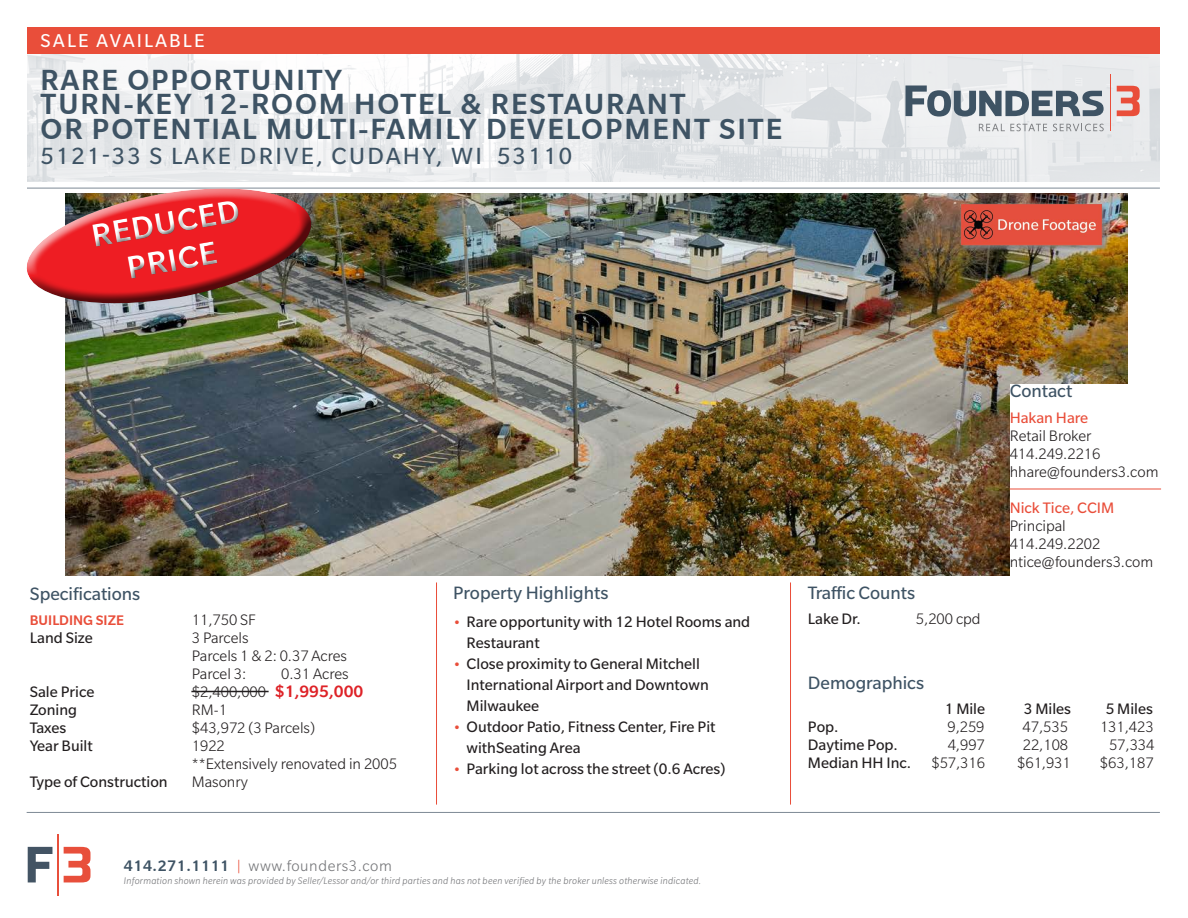
<style>
.page{position:relative;width:1188px;height:918px;background:#fff}
.page>*{position:absolute;margin:0;border:0;box-sizing:border-box;transform-origin:0 0}
.t1{font:500 34.5px/37.5px "Slate Pro";color:#fff;text-align:center}
.t2{font:500 31.5px "Slate Pro";letter-spacing:.06em;color:#3e5364}
.t3{font:25.5px "Slate Pro";letter-spacing:.09em;color:#3e5364}
.t4{font:20.25px "Slate Pro";letter-spacing:.11em;color:#fff}
.t5{font:19.5px "Slate Pro";color:#3e5364}
.t6{font:16.5px/21px "Slate Pro";color:#231f20}
.t7{font:300 16.5px "Slate Pro";color:#231f20}
.t8{font:300 16.5px "Slate Pro";letter-spacing:.035em;color:#757679}
.t9{font:16.5px "Slate Pro";color:#e94e3a}
.t10{font:500 15px "Slate Pro";color:#e94e3a}
.t11{font:italic 300 10.5px "Slate Pro";letter-spacing:.02em;color:#757679}
.s1{font-weight:500;font-size:18px;color:#de2227}
.s2{font-size:15px;color:#e94e3a}
.s3{font-weight:500;color:#3e5364}
.s4{color:#e94e3a}
.s5{font-weight:300}
</style>
<div class="page">
<img style="left:27px;top:54px;width:1133px;height:128px">
<hr style="left:1110px;top:75px;width:1px;height:56px;background:#e94e3a">
<svg style="left:905px;top:86px;width:199px;height:31px"></svg>
<svg style="left:1117px;top:86px;width:23px;height:30px"></svg>
<svg style="left:979px;top:124px;width:68px;height:7px"></svg>
<svg style="left:1053px;top:124px;width:51px;height:7px"></svg>
<hr style="left:27px;top:188px;width:1133px;height:1px;background:#7d8995">
<div style="left:27px;top:27px;width:1133px;height:27px;background:#e94e3a"></div>
<hr style="left:58px;top:834px;width:1px;height:61px;background:#e84f3b">
<svg style="left:28px;top:847px;width:24px;height:35px"></svg>
<svg style="left:64px;top:847px;width:26px;height:35px"></svg>
<hr style="left:27px;top:812px;width:1133px;height:1px;background:#7d8995">
<hr style="left:790px;top:582px;width:1px;height:223px;background:#e94e3a">
<hr style="left:436px;top:582px;width:1px;height:223px;background:#e94e3a">
<img style="left:66px;top:193px;width:1062px;height:382px">
<div style="left:1010px;top:384px;width:151px;height:103px;background:#fff"></div>
<div style="left:1010px;top:484px;width:151px;height:92px;background:#fff"></div>
<hr style="left:1010px;top:489px;width:151px;height:1px;background:#e94e3a">
<img style="left:26px;top:168px;width:296px;height:157px">
<hr style="left:191px;top:691px;width:78px;height:1px;background:#231f20">
<img style="left:960px;top:202px;width:150px;height:51px">
<p class="t4" style="left:41px;top:30px;width:166px">SALE AVAILABLE</p>
<p class="t2" style="left:41px;top:60px;width:303px">RARE OPPORTUNITY</p>
<p class="t2" style="left:41px;top:85px;width:647px">TURN-KEY 12-ROOM HOTEL &amp; RESTAURANT</p>
<p class="t2" style="left:41px;top:110px;width:743px">OR POTENTIAL MULTI-FAMILY DEVELOPMENT SITE</p>
<p class="t3" style="left:41px;top:142px;width:533px">5121-33 S LAKE DRIVE, CUDAHY, WI 53110</p>
<h1 class="t1" style="left:89px;top:217px;width:151px;rotate:-10deg">REDUCED<br>PRICE</h1>
<p class="t5" style="left:30px;top:583px;width:112px">Specifications</p>
<p class="t10" style="left:30px;top:611px;width:96px">BUILDING SIZE</p>
<p class="t7" style="left:192px;top:611px;width:65px">11,750 SF</p>
<p class="t6" style="left:30px;top:627px;width:64px">Land Size</p>
<p class="t7" style="left:192px;top:629px;width:58px">3 Parcels</p>
<p class="t7" style="left:192px;top:647px;width:157px">Parcels 1 &amp; 2: 0.37 Acres</p>
<p class="t7" style="left:192px;top:665px;width:56px">Parcel 3:</p>
<p class="t7" style="left:281px;top:665px;width:69px">0.31 Acres</p>
<p class="t6" style="left:30px;top:681px;width:66px">Sale Price</p>
<p class="t7" style="left:192px;top:683px;width:173px">$2,400,000 <span class="s1">$1,995,000</span></p>
<p class="t6" style="left:30px;top:699px;width:49px">Zoning</p>
<p class="t7" style="left:192px;top:701px;width:37px">RM-1</p>
<p class="t6" style="left:30px;top:717px;width:38px">Taxes</p>
<p class="t7" style="left:192px;top:719px;width:125px">$43,972 (3 Parcels)</p>
<p class="t6" style="left:30px;top:735px;width:64px">Year Built</p>
<p class="t7" style="left:192px;top:737px;width:35px">1922</p>
<p class="t7" style="left:192px;top:755px;width:207px">**Extensively renovated in 2005</p>
<p class="t6" style="left:30px;top:771px;width:139px">Type of Construction</p>
<p class="t7" style="left:192px;top:773px;width:58px">Masonry</p>
<p class="t5" style="left:453px;top:583px;width:157px">Property Highlights</p>
<p class="t6" style="left:467px;top:612px;width:285px;text-indent:-14px"><span class="s2">•</span> Rare opportunity with 12 Hotel Rooms and<br>Restaurant</p>
<p class="t6" style="left:467px;top:654px;width:244px;text-indent:-14px"><span class="s2">•</span> Close proximity to General Mitchell<br>International Airport and Downtown<br>Milwaukee</p>
<p class="t6" style="left:467px;top:717px;width:250px;text-indent:-14px"><span class="s2">•</span> Outdoor Patio, Fitness Center, Fire Pit withSeating Area</p>
<p class="t6" style="left:453px;top:759px;width:274px"><span class="s2">•</span> Parking lot across the street (0.6 Acres)</p>
<p class="t8" style="left:124px;top:857px;width:270px"><span class="s3">414.271.1111</span> <span class="s4">|</span> www.founders3.com</p>
<p class="t11" style="left:124px;top:875px;width:579px">Information shown herein was provided by Seller/Lessor and/or third parties and has not been verified by the broker unless otherwise indicated.</p>
<p class="t5" style="left:808px;top:582px;width:109px">Traffic Counts</p>
<p class="t6" style="left:808px;top:608px;width:54px">Lake Dr.</p>
<p class="t7" style="left:916px;top:610px;width:66px">5,200 cpd</p>
<p class="t5" style="left:808px;top:672px;width:118px">Demographics</p>
<p class="t5" style="left:1010px;top:381px;width:64px">Contact</p>
<p class="t9" style="left:1010px;top:409px;width:80px">Hakan Hare</p>
<p class="t7" style="left:1010px;top:427px;width:83px">Retail Broker</p>
<p class="t7" style="left:1010px;top:445px;width:92px">414.249.2216</p>
<p class="t7" style="left:1010px;top:463px;width:150px">hhare@founders3.com</p>
<p class="t9" style="left:1010px;top:499px;width:106px">Nick Tice, CCIM</p>
<p class="t7" style="left:1010px;top:517px;width:58px">Principal</p>
<p class="t7" style="left:1010px;top:535px;width:92px">414.249.2202</p>
<p class="t7" style="left:1010px;top:553px;width:145px">ntice@founders3.com</p>
<p class="t6" style="left:945px;top:698px;width:42px">1 Mile</p>
<p class="t6" style="left:1024px;top:698px;width:49px">3 Miles</p>
<p class="t6" style="left:1106px;top:698px;width:49px">5 Miles</p>
<p class="t6" style="left:808px;top:716px;width:32px">Pop.</p>
<p class="t7" style="left:947px;top:718px;width:39px">9,259</p>
<p class="t7" style="left:1023px;top:718px;width:47px">47,535</p>
<p class="t7" style="left:1100px;top:718px;width:55px">131,423</p>
<p class="t6" style="left:808px;top:734px;width:91px">Daytime Pop.</p>
<p class="t7" style="left:948px;top:736px;width:39px">4,997</p>
<p class="t7" style="left:1023px;top:736px;width:47px">22,108</p>
<p class="t7" style="left:1109px;top:736px;width:47px">57,334</p>
<p class="t6" style="left:808px;top:752px;width:179px">Median HH Inc. <span class="s5">$57,316</span></p>
<p class="t7" style="left:1017px;top:754px;width:55px">$61,931</p>
<p class="t7" style="left:1100px;top:754px;width:55px">$63,187</p>
</div>
